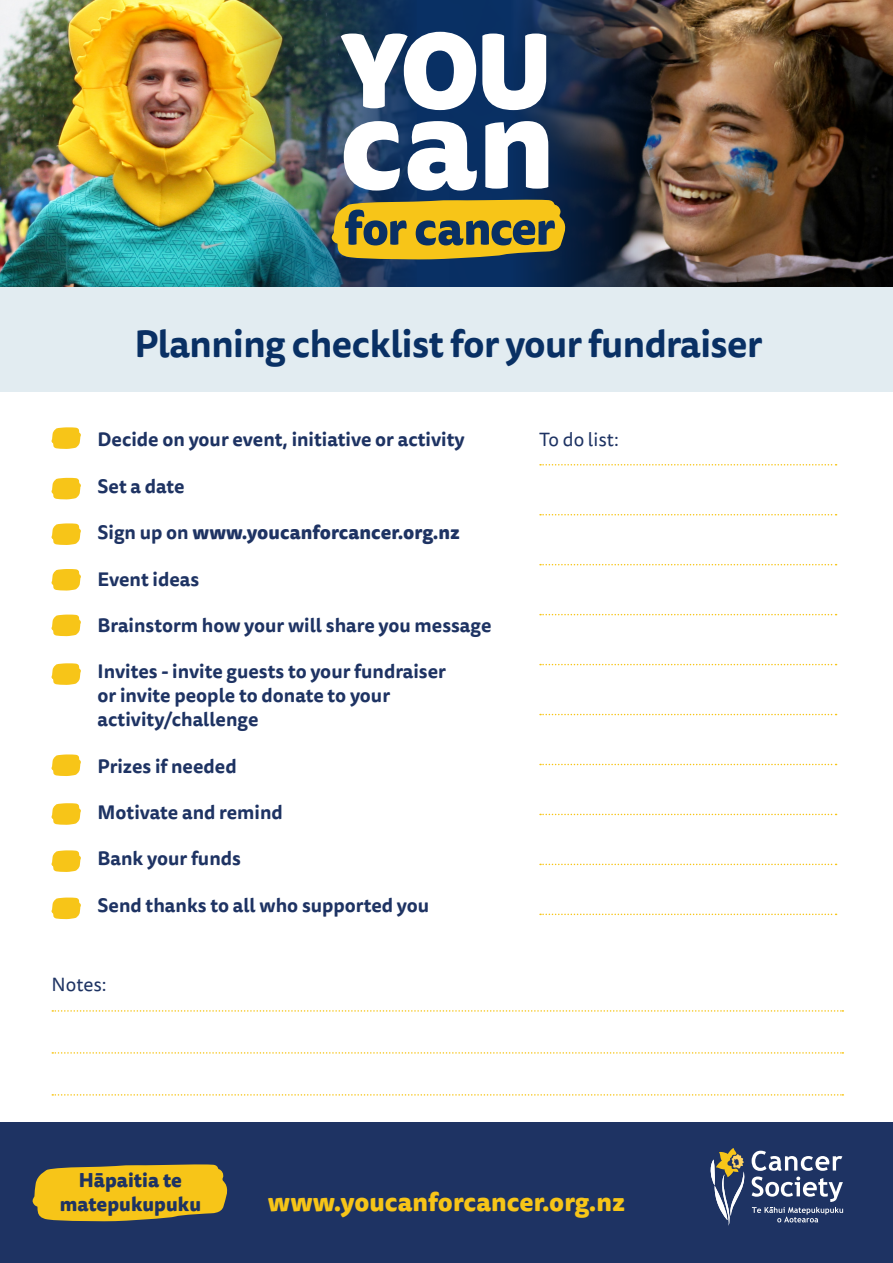
<style>
.page{position:relative;width:893px;height:1263px;background:#fff}
.page>*{position:absolute;margin:0;border:0;box-sizing:border-box;transform-origin:0 0}
.t1{font:700 37.2px "Tisa Sans Pro";letter-spacing:-.015em;color:#093064}
.t2{font:800 25.5px "Tisa Sans Pro";color:#f7c518}
.t3{font:800 19.35px/23.2px "Tisa Sans Pro";color:#1e3363;text-align:center}
.t4{font:700 19.05px/23.9px "Tisa Sans Pro";color:#1e3363}
.t5{font:800 19.05px "Tisa Sans Pro";color:#1e3363}
.t6{font:19.05px "Tisa Sans Pro";color:#1e3363}
.s1{font-weight:700}
</style>
<div class="page">
<div style="left:0;top:1123px;width:893px;height:140px;background:#1e3363"></div>
<svg style="left:710px;top:1148px;width:35px;height:78px"></svg>
<svg style="left:752px;top:1151px;width:91px;height:71px"></svg>
<svg style="left:33px;top:1164px;width:195px;height:57px;background:#dcb321"></svg>
<div style="left:0;top:227px;width:893px;height:165px;background:#e2ecf1"></div>
<img style="left:448px;top:0;width:445px;height:286px">
<img style="left:0;top:0;width:416px;height:286px">
<svg style="left:341px;top:32px;width:135px;height:78px"></svg>
<svg style="left:482px;top:34px;width:64px;height:76px"></svg>
<svg style="left:344px;top:121px;width:57px;height:70px"></svg>
<svg style="left:408px;top:121px;width:70px;height:70px"></svg>
<svg style="left:485px;top:121px;width:63px;height:68px"></svg>
<svg style="left:332px;top:199px;width:235px;height:60px;background:#a69130"></svg>
<svg style="left:540px;top:464px;width:297px;height:1px"></svg>
<svg style="left:52px;top:1010px;width:791px;height:2px"></svg>
<svg style="left:52px;top:1052px;width:791px;height:2px"></svg>
<svg style="left:52px;top:1094px;width:791px;height:1px"></svg>
<svg style="left:540px;top:664px;width:297px;height:1px"></svg>
<svg style="left:540px;top:564px;width:297px;height:1px"></svg>
<svg style="left:540px;top:764px;width:297px;height:1px"></svg>
<svg style="left:540px;top:913px;width:297px;height:2px"></svg>
<svg style="left:540px;top:514px;width:297px;height:1px"></svg>
<svg style="left:540px;top:714px;width:297px;height:1px"></svg>
<svg style="left:540px;top:864px;width:297px;height:1px"></svg>
<svg style="left:540px;top:614px;width:297px;height:1px"></svg>
<svg style="left:540px;top:814px;width:297px;height:1px"></svg>
<svg style="left:52px;top:427px;width:29px;height:22px"></svg>
<svg style="left:52px;top:478px;width:29px;height:21px"></svg>
<svg style="left:52px;top:523px;width:29px;height:22px"></svg>
<svg style="left:52px;top:569px;width:29px;height:22px"></svg>
<svg style="left:52px;top:614px;width:29px;height:22px"></svg>
<svg style="left:52px;top:663px;width:29px;height:22px"></svg>
<svg style="left:52px;top:754px;width:29px;height:22px"></svg>
<svg style="left:52px;top:803px;width:29px;height:22px"></svg>
<svg style="left:52px;top:850px;width:29px;height:22px"></svg>
<svg style="left:52px;top:897px;width:29px;height:22px"></svg>
<p class="t1" style="left:135px;top:316px;width:629px">Planning checklist for your fundraiser</p>
<p class="t4" style="left:98px;top:428px;width:369px">Decide on your event, initiative or activity</p>
<p class="t4" style="left:98px;top:474px;width:89px">Set a date</p>
<p class="t5" style="left:98px;top:518px;width:364px"><span class="s1">Sign up on</span> www.youcanforcancer.org.nz</p>
<p class="t4" style="left:98px;top:567px;width:103px">Event ideas</p>
<p class="t4" style="left:98px;top:613px;width:395px">Brainstorm how your will share you message</p>
<p class="t4" style="left:98px;top:660px;width:350px">Invites - invite guests to your fundraiser or invite people to donate to your activity/challenge</p>
<p class="t4" style="left:98px;top:754px;width:141px">Prizes if needed</p>
<p class="t4" style="left:98px;top:800px;width:187px">Motivate and remind</p>
<p class="t4" style="left:98px;top:847px;width:145px">Bank your funds</p>
<p class="t4" style="left:98px;top:893px;width:333px">Send thanks to all who supported you</p>
<p class="t6" style="left:52px;top:972px;width:57px">Notes:</p>
<p class="t6" style="left:539px;top:427px;width:81px">To do list:</p>
<p class="t3" style="left:60px;top:1169px;width:143px">Hāpaitia te matepukupuku</p>
<p class="t2" style="left:268px;top:1183px;width:359px">www.youcanforcancer.org.nz</p>
</div>
